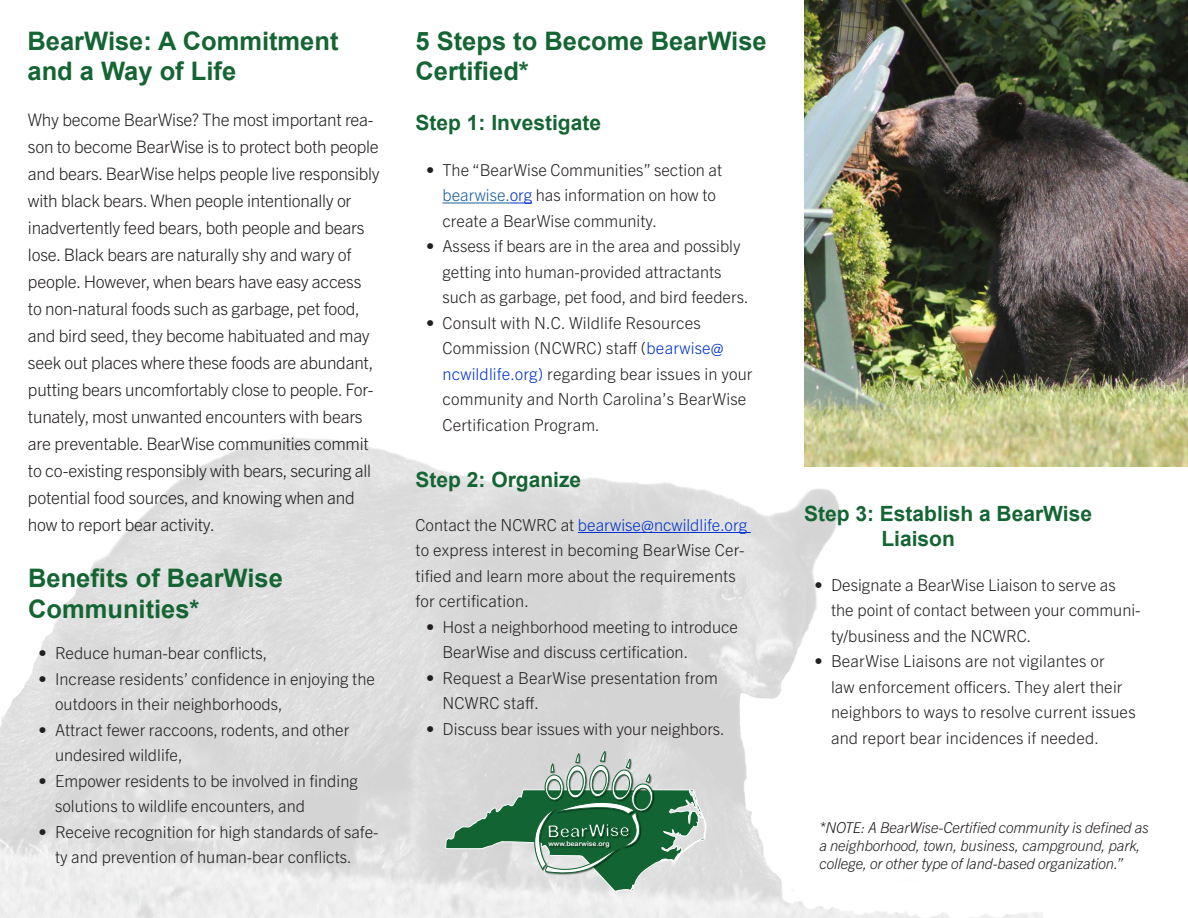
<style>
.page{position:relative;width:1188px;height:918px;background:#fff}
.page>*{position:absolute;margin:0;border:0;box-sizing:border-box;transform-origin:0 0}
.t1{font:700 25.5px/30.6px "Arial";color:#146533}
.t2{font:700 21px/25.2px "Arial";color:#146533}
.t3{font:300 17.25px/27px "Trade Gothic Next LT Pro";letter-spacing:-.015em;color:#231f20}
.t4{font:300 16.5px/25.5px "Trade Gothic Next LT Pro";color:#231f20}
.t5{font:italic 300 15px/18px "Trade Gothic Next LT Pro";letter-spacing:-.01em;color:#231f20}
.t6{font:6.75px "Arial Rounded MT Bold";color:#fff}
.s1{color:#175d9e}
.s2{color:#0132cc}
</style>
<div class="page">
<img style="left:0;top:438px;width:1043px;height:480px">
<hr style="left:442px;top:203px;width:68px;height:1px;background:#175d9e">
<svg style="left:510px;top:203px;width:22px;height:1px"></svg>
<hr style="left:578px;top:532px;width:173px;height:1px;background:#0132cc">
<img style="left:804px;top:0;width:384px;height:466px">
<svg style="left:446px;top:751px;width:260px;height:141px;background:#94b1a0"></svg>
<img style="left:547px;top:839px;width:65px;height:11px">
<p class="t1" style="left:27px;top:26px;width:313px">BearWise: A Commitment and a Way of Life</p>
<p class="t1" style="left:416px;top:26px;width:353px">5 Steps to Become BearWise<br>Certified*</p>
<p class="t3" style="left:28px;top:106px;width:353px">Why become BearWise? The most important rea&shy;son to become BearWise is to protect both people and bears. BearWise helps people live responsibly with black bears. When people intentionally or inadvertently feed bears, both people and bears lose. Black bears are naturally shy and wary of people. However, when bears have easy access<br>to non-natural foods such as garbage, pet food, and bird seed, they become habituated and may seek out places where these foods are abundant, putting bears uncomfortably close to people. For&shy;tunately, most unwanted encounters with bears are preventable. BearWise communities commit to co-existing responsibly with bears, securing all potential food sources, and knowing when and how to report bear activity.</p>
<p class="t1" style="left:28px;top:564px;width:256px">Benefits of BearWise<br>Communities*</p>
<p class="t4" style="left:39px;top:640px;width:230px">• Reduce human-bear conflicts,</p>
<p class="t4" style="left:55px;top:665px;width:322px;text-indent:-16px">• Increase residents’ confidence in enjoying the outdoors in their neighborhoods,</p>
<p class="t4" style="left:55px;top:716px;width:296px;text-indent:-16px">• Attract fewer raccoons, rodents, and other undesired wildlife,</p>
<p class="t4" style="left:55px;top:767px;width:304px;text-indent:-16px">• Empower residents to be involved in finding solutions to wildlife encounters, and</p>
<p class="t4" style="left:55px;top:818px;width:325px;text-indent:-16px">• Receive recognition for high standards of safe&shy;ty and prevention of human-bear conflicts.</p>
<p class="t2" style="left:416px;top:111px;width:187px">Step 1: Investigate</p>
<p class="t4" style="left:442px;top:156px;width:281px;text-indent:-16px">• The “BearWise Communities” section at <span class="s1">bearwise.</span><span class="s2">org</span> has information on how to create a BearWise community.</p>
<p class="t4" style="left:442px;top:232px;width:308px;text-indent:-16px">• Assess if bears are in the area and possibly getting into human-provided attractants such as garbage, pet food, and bird feeders.</p>
<p class="t4" style="left:442px;top:309px;width:312px;text-indent:-16px">• Consult with N.C. Wildlife Resources Commission (NCWRC) staff (<span class="s2">bearwise@ ncwildlife.org)</span> regarding bear issues in your community and North Carolina’s BearWise Certification Program.</p>
<p class="t2" style="left:416px;top:468px;width:167px">Step 2: Organize</p>
<p class="t4" style="left:416px;top:511px;width:333px">Contact the NCWRC at <span class="s2">bearwise@ncwildlife.org </span>to express interest in becoming BearWise Cer&shy;tified and learn more about the requirements for certification.</p>
<p class="t4" style="left:442px;top:613px;width:297px;text-indent:-16px">• Host a neighborhood meeting to introduce<br>BearWise and discuss certification.</p>
<p class="t4" style="left:442px;top:664px;width:277px;text-indent:-16px">• Request a BearWise presentation from<br>NCWRC staff.</p>
<p class="t4" style="left:426px;top:715px;width:300px">• Discuss bear issues with your neighbors.</p>
<p class="t6" style="left:548px;top:839px;width:63px">www.bearwise.org</p>
<p class="t2" style="left:881px;top:501px;width:212px;text-indent:-77px">Step 3: Establish a BearWise<br>Liaison</p>
<p class="t4" style="left:831px;top:571px;width:311px;text-indent:-16px">• Designate a BearWise Liaison to serve as the point of contact between your communi&shy;ty/business and the NCWRC.</p>
<p class="t4" style="left:831px;top:647px;width:306px;text-indent:-16px">• BearWise Liaisons are not vigilantes or<br>law enforcement officers. They alert their neighbors to ways to resolve current issues and report bear incidences if needed.</p>
<p class="t5" style="left:820px;top:818px;width:331px">*NOTE: A BearWise-Certified community is defined as a neighborhood, town, business, campground, park, college, or other type of land-based organization.”</p>
</div>
